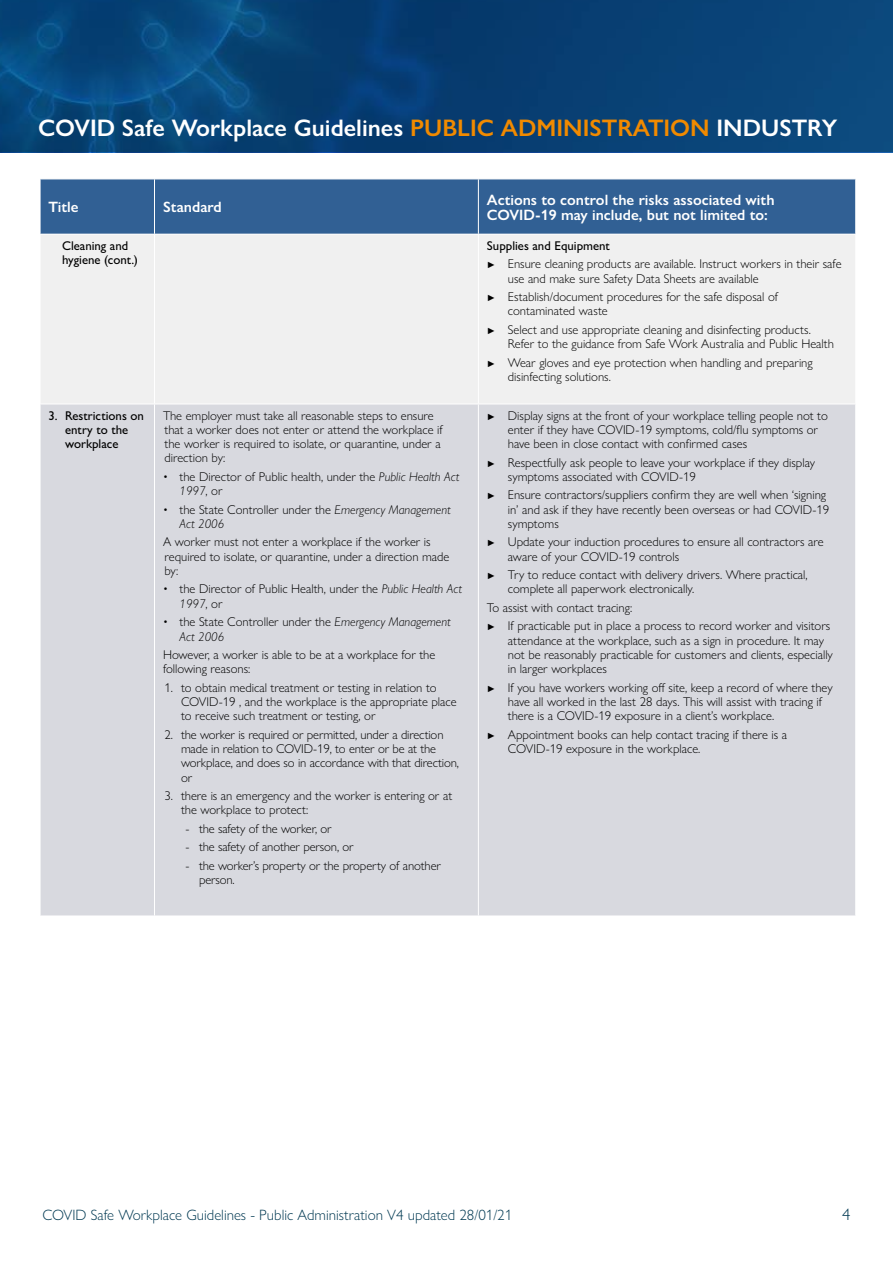
<style>
.page{position:relative;width:893px;height:1263px;background:#fff}
.page>*{position:absolute;margin:0;border:0;box-sizing:border-box;transform-origin:0 0}
.t1{font:600 24px "Gill Sans Nova";color:#fff}
.t2{font:300 16.5px "Gill Sans Nova";color:#003952}
.t3{font:600 15px/15px "Gill Sans Nova";color:#fff}
.t4{font:300 15px "Gill Sans Nova";color:#003952}
.t5{font:300 12.75px/14.2px "Gill Sans Nova";color:#000}
.t6{font:500 12.75px/14.2px "Gill Sans Nova";color:#000}
.s1{color:#f18a00}
.s2{font-weight:500}
.s3{font-weight:500;font-size:9px}
.s4{font-style:italic}
</style>
<div class="page">
<svg style="left:0;top:0;width:893px;height:151px;background:#074276"></svg>
<div style="left:41px;top:180px;width:814px;height:54px;background:#316094"></div>
<div style="left:41px;top:235px;width:814px;height:168px;background:#f0f0f0"></div>
<div style="left:41px;top:405px;width:814px;height:510px;background:#d8d9df"></div>
<hr style="left:154px;top:235px;width:1px;height:169px;background:#fff">
<hr style="left:478px;top:235px;width:1px;height:169px;background:#fff">
<hr style="left:154px;top:404px;width:1px;height:511px;background:#fff">
<hr style="left:478px;top:404px;width:1px;height:511px;background:#fff">
<hr style="left:154px;top:179px;width:1px;height:55px;background:#fff">
<hr style="left:478px;top:179px;width:1px;height:55px;background:#fff">
<h1 class="t1" style="left:38px;top:113px;width:800px">COVID Safe Workplace Guidelines <span class="s1">PUBLIC ADMINISTRATION</span> INDUSTRY</h1>
<p class="t3" style="left:49px;top:199px;width:32px">Title</p>
<p class="t3" style="left:163px;top:199px;width:60px">Standard</p>
<p class="t3" style="left:487px;top:192px;width:289px">Actions to control the risks associated with<br>COVID-19 may include, but not limited to:</p>
<p class="t6" style="left:62px;top:238px;width:77px">Cleaning and hygiene (cont.)</p>
<p class="t5" style="left:487px;top:236px;width:356px;line-height:18.5px"><span class="s2">Supplies and Equipment<br></span><span class="s3">►</span> Ensure cleaning products are available. Instruct workers in their safe</p>
<p class="t5" style="left:487px;top:269px;width:293px;line-height:18.5px;text-align:center">use and make sure Safety Data Sheets are available<br><span class="s3">►</span> Establish/document procedures for the safe disposal of</p>
<p class="t5" style="left:487px;top:302px;width:325px;line-height:18.5px;text-indent:21px">contaminated waste<br><span class="s3">►</span> Select and use appropriate cleaning and disinfecting products.</p>
<p class="t5" style="left:487px;top:334px;width:349px;line-height:18.5px;text-indent:21px">Refer to the guidance from Safe Work Australia and Public Health <span class="s3">►</span> Wear gloves and eye protection when handling and preparing</p>
<p class="t5" style="left:508px;top:369px;width:105px">disinfecting solutions.</p>
<p class="t6" style="left:65px;top:408px;width:80px;text-indent:-16px">3. Restrictions on entry to the workplace</p>
<p class="t5" style="left:163px;top:408px;width:281px">The employer must take all reasonable steps to ensure that a worker does not enter or attend the workplace if the worker is required to isolate, or quarantine, under a direction by:</p>
<p class="t5" style="left:179px;top:469px;width:281px;text-indent:-16px">• the Director of Public health, under the <span class="s4">Public Health Act<br>1997</span>, or</p>
<p class="t5" style="left:179px;top:502px;width:273px;text-indent:-16px">• the State Controller under the <span class="s4">Emergency Management<br>Act 2006</span></p>
<p class="t5" style="left:163px;top:535px;width:288px">A worker must not enter a workplace if the worker is required to isolate, or quarantine, under a direction made by:</p>
<p class="t5" style="left:179px;top:582px;width:284px;text-indent:-16px">• the Director of Public Health, under the <span class="s4">Public Health Act<br>1997</span>, or</p>
<p class="t5" style="left:179px;top:615px;width:273px;text-indent:-16px">• the State Controller under the <span class="s4">Emergency Management<br>Act 2006</span></p>
<p class="t5" style="left:163px;top:647px;width:274px">However, a worker is able to be at a workplace for the following reasons:</p>
<p class="t5" style="left:181px;top:680px;width:277px;text-indent:-16px">1. to obtain medical treatment or testing in relation to<br>COVID-19 , and the workplace is the appropriate place to receive such treatment or testing, or</p>
<p class="t5" style="left:181px;top:727px;width:279px;text-indent:-16px">2. the worker is required or permitted, under a direction made in relation to COVID-19, to enter or be at the workplace, and does so in accordance with that direction, or</p>
<p class="t5" style="left:181px;top:788px;width:273px;text-indent:-16px">3. there is an emergency and the worker is entering or at the workplace to protect:</p>
<p class="t5" style="left:186px;top:821px;width:148px">- the safety of the worker, or</p>
<p class="t5" style="left:186px;top:840px;width:170px">- the safety of another person, or</p>
<p class="t5" style="left:199px;top:858px;width:243px;text-indent:-14px">- the worker’s property or the property of another person.</p>
<p class="t5" style="left:508px;top:408px;width:321px;text-indent:-21px"><span class="s3">►</span> Display signs at the front of your workplace telling people not to enter if they have COVID-19 symptoms, cold/flu symptoms or have been in close contact with confirmed cases</p>
<p class="t5" style="left:508px;top:455px;width:309px;text-indent:-21px"><span class="s3">►</span> Respectfully ask people to leave your workplace if they display symptoms associated with COVID-19</p>
<p class="t5" style="left:508px;top:488px;width:323px;text-indent:-21px"><span class="s3">►</span> Ensure contractors/suppliers confirm they are well when ‘signing in’ and ask if they have recently been overseas or had COVID-19 symptoms</p>
<p class="t5" style="left:508px;top:535px;width:317px;text-indent:-21px"><span class="s3">►</span> Update your induction procedures to ensure all contractors are aware of your COVID-19 controls</p>
<p class="t5" style="left:508px;top:568px;width:301px;text-indent:-21px"><span class="s3">►</span> Try to reduce contact with delivery drivers. Where practical, complete all paperwork electronically.</p>
<p class="t5" style="left:487px;top:598px;width:345px;line-height:18.5px">To assist with contact tracing:<br><span class="s3">►</span> If practicable put in place a process to record worker and visitors</p>
<p class="t5" style="left:508px;top:633px;width:327px">attendance at the workplace, such as a sign in procedure. It may not be reasonably practicable for customers and clients, especially in larger workplaces</p>
<p class="t5" style="left:508px;top:680px;width:326px;text-indent:-21px"><span class="s3">►</span> If you have workers working off site, keep a record of where they have all worked in the last 28 days. This will assist with tracing if there is a COVID-19 exposure in a client’s workplace.</p>
<p class="t5" style="left:508px;top:727px;width:281px;text-indent:-21px"><span class="s3">►</span> Appointment books can help contact tracing if there is a<br>COVID-19 exposure in the workplace.</p>
<p class="t4" style="left:43px;top:1206px;width:471px">COVID Safe Workplace Guidelines - Public Administration V4 updated 28/01/21</p>
<p class="t2" style="left:842px;top:1204px;width:10px">4</p>
</div>
